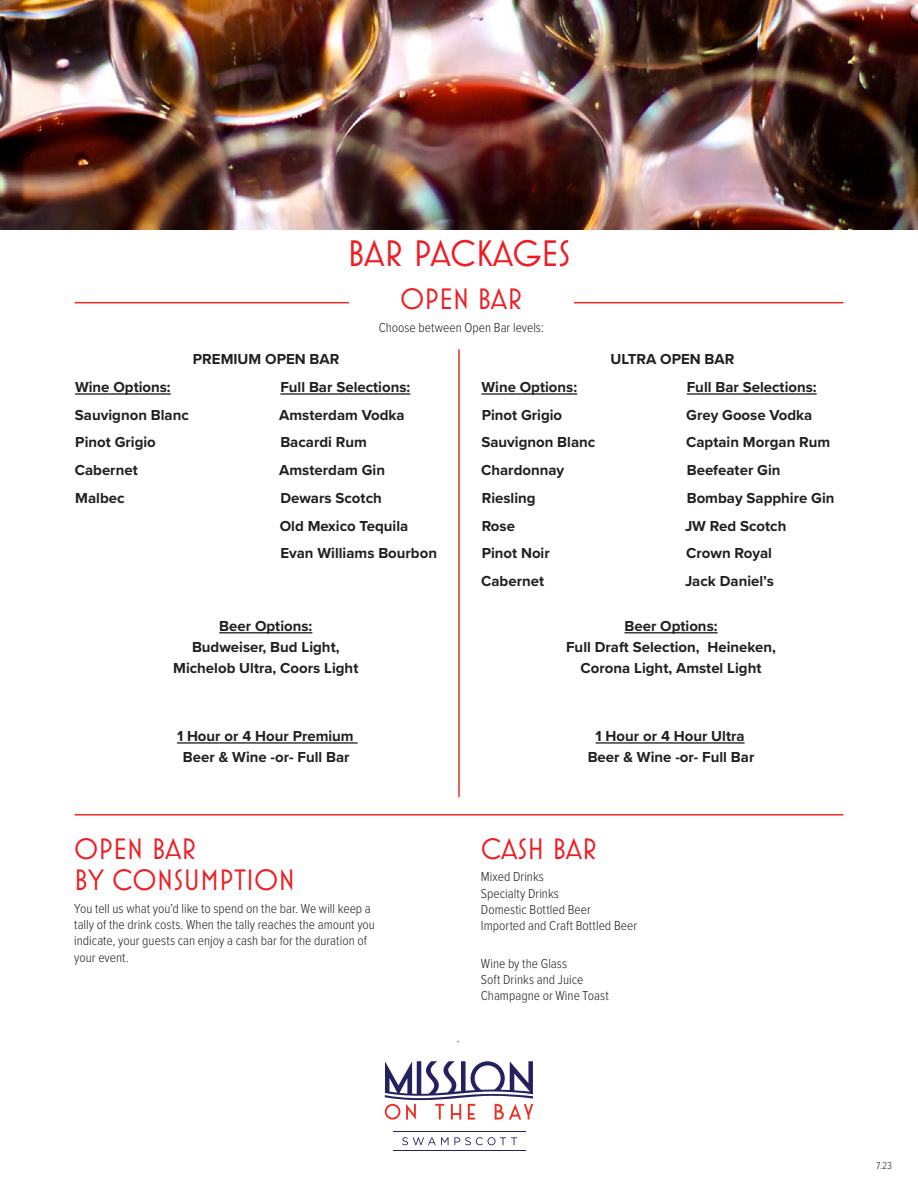
<style>
.page{position:relative;width:918px;height:1188px;background:#fff}
.page>*{position:absolute;margin:0;border:0;box-sizing:border-box;transform-origin:0 0}
.t1{font:37.5px "Mostra Nuova";color:#ee1d23}
.t2{font:30px/31.5px "Mostra Nuova";color:#ee1d23}
.t3{font:700 15px/21px "Proxima Nova";color:#231f20;text-align:center}
.dish_name_f{font:300 13.5px/16.2px "Proxima Nova Cond";color:#231f20}
.t4{font:300 10.5px "Proxima Nova Cond";color:#231f20}
</style>
<div class="page">
<hr style="left:75px;top:302px;width:768px;height:1px;background:#ee2e22">
<hr style="left:75px;top:814px;width:768px;height:2px;background:#ee2e22">
<img style="left:0;top:0;width:918px;height:230px">
<div style="left:349px;top:285px;width:225px;height:60px;background:#fff"></div>
<hr style="left:458px;top:349px;width:2px;height:448px;background:#ee2e22">
<hr style="left:75px;top:393px;width:96px;height:2px;background:#231f20">
<hr style="left:280px;top:393px;width:130px;height:2px;background:#231f20">
<hr style="left:481px;top:393px;width:96px;height:2px;background:#231f20">
<hr style="left:687px;top:393px;width:130px;height:2px;background:#231f20">
<hr style="left:219px;top:632px;width:93px;height:1px;background:#231f20">
<hr style="left:624px;top:632px;width:94px;height:1px;background:#231f20">
<hr style="left:177px;top:742px;width:181px;height:2px;background:#231f20">
<hr style="left:596px;top:742px;width:149px;height:2px;background:#231f20">
<svg style="left:385px;top:1061px;width:148px;height:59px"></svg>
<svg style="left:402px;top:1137px;width:115px;height:8px"></svg>
<hr style="left:393px;top:1132px;width:133px;height:1px;background:#252161">
<hr style="left:393px;top:1150px;width:133px;height:1px;background:#252161">
<p class="t1" style="left:347px;top:231px;width:225px">BAR PACKAGES</p>
<p class="t3" style="left:193px;top:348px;width:148px">PREMIUM OPEN BAR</p>
<p class="t2" style="left:400px;top:283px;width:124px">OPEN BAR</p>
<p class="dish_name_f" style="left:379px;top:319px;width:167px">Choose between Open Bar levels:</p>
<p class="t3" style="left:75px;top:376px;width:97px">Wine Options:</p>
<p class="t3" style="left:75px;top:404px;width:115px">Sauvignon Blanc</p>
<p class="t3" style="left:75px;top:432px;width:82px">Pinot Grigio</p>
<p class="t3" style="left:75px;top:459px;width:64px">Cabernet</p>
<p class="t3" style="left:75px;top:487px;width:51px">Malbec</p>
<p class="t3" style="left:280px;top:376px;width:131px">Full Bar Selections:</p>
<p class="t3" style="left:279px;top:404px;width:127px">Amsterdam Vodka</p>
<p class="t3" style="left:280px;top:432px;width:88px">Bacardi Rum</p>
<p class="t3" style="left:279px;top:459px;width:107px">Amsterdam Gin</p>
<p class="t3" style="left:280px;top:487px;width:103px">Dewars Scotch</p>
<p class="t3" style="left:280px;top:515px;width:130px">Old Mexico Tequila</p>
<p class="t3" style="left:280px;top:543px;width:158px">Evan Williams Bourbon</p>
<p class="t3" style="left:481px;top:376px;width:97px">Wine Options:</p>
<p class="t3" style="left:482px;top:404px;width:82px">Pinot Grigio</p>
<p class="t3" style="left:481px;top:432px;width:115px">Sauvignon Blanc</p>
<p class="t3" style="left:481px;top:459px;width:85px">Chardonnay</p>
<p class="t3" style="left:482px;top:487px;width:55px">Riesling</p>
<p class="t3" style="left:482px;top:515px;width:35px">Rose</p>
<p class="t3" style="left:482px;top:543px;width:70px">Pinot Noir</p>
<p class="t3" style="left:481px;top:570px;width:64px">Cabernet</p>
<p class="t3" style="left:610px;top:348px;width:125px">ULTRA OPEN BAR</p>
<p class="t3" style="left:687px;top:376px;width:131px">Full Bar Selections:</p>
<p class="t3" style="left:686px;top:404px;width:128px">Grey Goose Vodka</p>
<p class="t3" style="left:686px;top:432px;width:146px">Captain Morgan Rum</p>
<p class="t3" style="left:687px;top:459px;width:95px">Beefeater Gin</p>
<p class="t3" style="left:687px;top:487px;width:149px">Bombay Sapphire Gin</p>
<p class="t3" style="left:685px;top:515px;width:103px">JW Red Scotch</p>
<p class="t3" style="left:686px;top:543px;width:87px">Crown Royal</p>
<p class="t3" style="left:685px;top:570px;width:90px">Jack Daniel’s</p>
<p class="t3" style="left:219px;top:615px;width:95px">Beer Options:</p>
<p class="t3" style="left:173px;top:636px;width:187px">Budweiser, Bud Light,<br>Michelob Ultra, Coors Light</p>
<p class="t3" style="left:177px;top:725px;width:178px">1 Hour or 4 Hour Premium</p>
<p class="t3" style="left:183px;top:746px;width:168px">Beer &amp; Wine -or- Full Bar</p>
<p class="t2" style="left:74px;top:832px;width:222px">OPEN BAR<br>BY CONSUMPTION</p>
<p class="dish_name_f" style="left:74px;top:900px;width:302px">You tell us what you’d like to spend on the bar. We will keep a tally of the drink costs. When the tally reaches the amount you indicate, your guests can enjoy a cash bar for the duration of your event.</p>
<p class="t3" style="left:624px;top:615px;width:95px">Beer Options:</p>
<p class="t3" style="left:566px;top:636px;width:211px">Full Draft Selection, Heineken,<br>Corona Light, Amstel Light</p>
<p class="t3" style="left:596px;top:725px;width:150px">1 Hour or 4 Hour Ultra</p>
<p class="t3" style="left:588px;top:746px;width:168px">Beer &amp; Wine -or- Full Bar</p>
<p class="t2" style="left:481px;top:832px;width:118px">CASH BAR</p>
<p class="dish_name_f" style="left:481px;top:868px;width:158px">Mixed Drinks<br>Specialty Drinks<br>Domestic Bottled Beer<br>Imported and Craft Bottled Beer</p>
<p class="dish_name_f" style="left:481px;top:955px;width:129px">Wine by the Glass<br>Soft Drinks and Juice<br>Champagne or Wine Toast</p>
<p class="t4" style="left:876px;top:1158px;width:18px">7.23</p>
</div>
